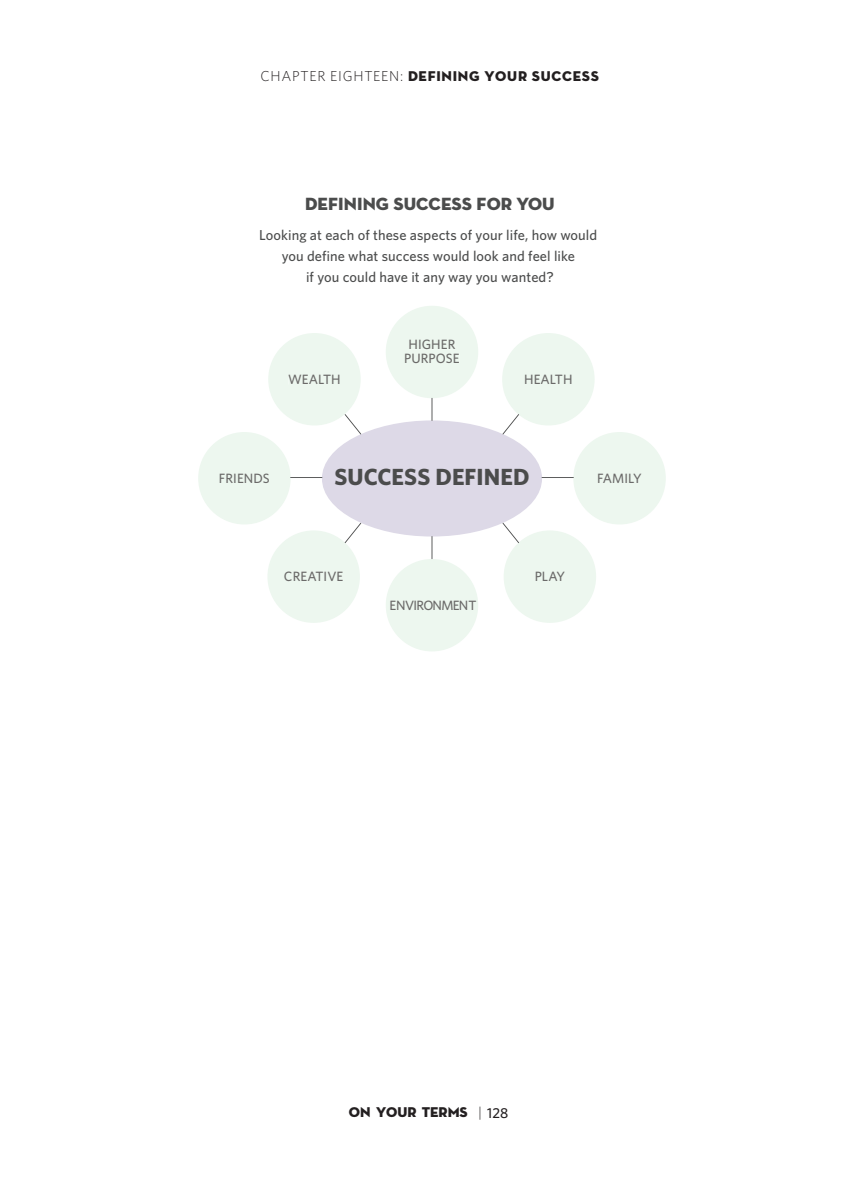
<style>
.page{position:relative;width:864px;height:1188px;background:#fff}
.page>*{position:absolute;margin:0;border:0;box-sizing:border-box;transform-origin:0 0}
.t1{font:700 23.4px "Whitney";letter-spacing:.005em;color:#4b4c4c}
.t2{font:18px "Neutra Disp Titling";letter-spacing:.005em;color:#4b4c4c}
.t3{font:500 14.4px/20.9px "Whitney";letter-spacing:.005em;color:#4b4c4c;text-align:center}
.t4{font:14.4px "Neutra Disp Titling";letter-spacing:.05em;color:#231f20}
.t5{font:14.4px "Neutraface Display Titling";color:#231f20}
.t6{font:500 13.5px/13.6px "Whitney";letter-spacing:.005em;color:#6b6a69;text-align:center}
.s1{font-family:"Whitney";font-weight:300}
.s2{font-family:"Whitney";font-weight:500}
</style>
<div class="page">
<div style="left:322px;top:420px;width:220px;height:117px;background:#ddd9e7;border-radius:50%"></div>
<svg style="left:502px;top:333px;width:164px;height:290px"></svg>
<svg style="left:198px;top:333px;width:163px;height:290px"></svg>
<svg style="left:386px;top:306px;width:92px;height:115px"></svg>
<svg style="left:386px;top:536px;width:92px;height:115px"></svg>
<hr style="left:542px;top:477px;width:32px;height:1px;background:#4b4c4c">
<hr style="left:290px;top:477px;width:32px;height:1px;background:#4b4c4c">
<p class="t4" style="left:260px;top:67px;width:340px"><span class="s1">CHAPTER EIGHTEEN:</span> DEFINING YOUR SUCCESS</p>
<p class="t2" style="left:305px;top:193px;width:251px">DEFINING SUCCESS FOR YOU</p>
<p class="t3" style="left:259px;top:224px;width:339px">Looking at each of these aspects of your life, how would you define what success would look and feel like<br>if you could have it any way you wanted?</p>
<p class="t6" style="left:404px;top:337px;width:57px">HIGHER<br>PURPOSE</p>
<p class="t6" style="left:288px;top:373px;width:54px">WEALTH</p>
<p class="t6" style="left:524px;top:373px;width:50px">HEALTH</p>
<p class="t1" style="left:335px;top:461px;width:197px">SUCCESS DEFINED</p>
<p class="t6" style="left:219px;top:472px;width:52px">FRIENDS</p>
<p class="t6" style="left:597px;top:472px;width:46px">FAMILY</p>
<p class="t6" style="left:284px;top:569px;width:61px">CREATIVE</p>
<p class="t6" style="left:535px;top:569px;width:32px">PLAY</p>
<p class="t6" style="left:390px;top:598px;width:88px">ENVIRONMENT</p>
<p class="t5" style="left:349px;top:1103px;width:161px">ON YOUR TERMS <span class="s1">|</span> <span class="s2">128</span></p>
</div>
